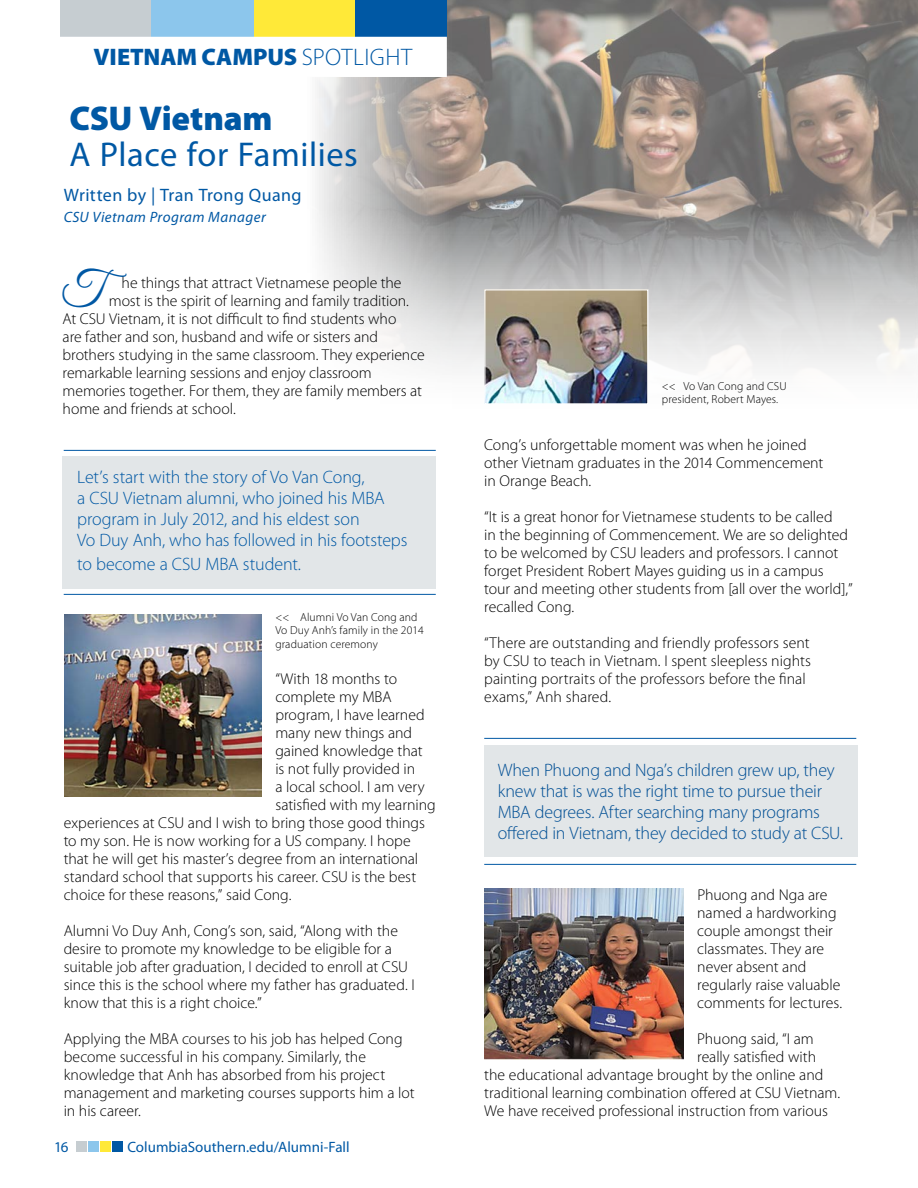
<style>
.page{position:relative;width:918px;height:1188px;background:#fff}
.page>*{position:absolute;margin:0;border:0;box-sizing:border-box;transform-origin:0 0}
.t1{font:46.8px "Great Vibes";color:#0058a4}
.t2{font:34.5px "Myriad Pro";letter-spacing:.015em;color:#0058a4}
.t3{font:900 34.5px "Myriad Pro";letter-spacing:-.01em;color:#0058a4}
.t4{font:900 24px "Myriad Pro";letter-spacing:-.005em;color:#0058a4}
.t5{font:300 18px/21px "Myriad Pro";letter-spacing:-.01em;color:#0058a4}
.t6{font:18px "Myriad Pro";letter-spacing:.02em;color:#0058a4}
.t7{font:300 15.75px/18px "Myriad Pro";color:#000}
.t8{font:15px "Myriad Pro";color:#0058a4}
.t9{font:italic 15px "Myriad Pro";letter-spacing:.03em;color:#0058a4}
.t10{font:300 11.7px/13.5px "Myriad Pro";letter-spacing:.01em;color:#000}
.s1{font-weight:300}
</style>
<div class="page">
<div style="left:112px;top:1141px;width:10px;height:11px;background:#0058a4"></div>
<div style="left:76px;top:1141px;width:11px;height:11px;background:#c6cdd1"></div>
<div style="left:100px;top:1141px;width:11px;height:11px;background:#ffe938"></div>
<div style="left:88px;top:1141px;width:11px;height:11px;background:#8cc6ec"></div>
<div style="left:63px;top:456px;width:373px;height:133px;background:#e2e6e8"></div>
<img style="left:317px;top:0;width:601px;height:369px">
<hr style="left:64px;top:450px;width:372px;height:1px;background:#0058a4">
<hr style="left:64px;top:594px;width:372px;height:1px;background:#0058a4">
<img style="left:64px;top:615px;width:198px;height:181px">
<div style="left:352px;top:0;width:95px;height:37px;background:#0058a4"></div>
<div style="left:60px;top:0;width:92px;height:37px;background:#c6cdd1"></div>
<div style="left:254px;top:0;width:101px;height:37px;background:#ffe938"></div>
<div style="left:152px;top:0;width:102px;height:37px;background:#8cc6ec"></div>
<div style="left:59px;top:37px;width:388px;height:40px;background:#fff"></div>
<hr style="left:484px;top:738px;width:372px;height:1px;background:#0058a4">
<hr style="left:484px;top:864px;width:372px;height:1px;background:#0058a4">
<img style="left:484px;top:889px;width:200px;height:171px">
<img style="left:486px;top:291px;width:160px;height:112px">
<div style="left:484px;top:289px;width:164px;height:116px;border:1px solid #fff"></div>
<div style="left:484px;top:745px;width:374px;height:111px;background:#e2e6e8"></div>
<h3 class="t4" style="left:94px;top:43px;width:320px">VIETNAM CAMPUS <span class="s1">SPOTLIGHT</span></h3>
<h2 class="t3" style="left:69px;top:99px;width:205px">CSU Vietnam</h2>
<h2 class="t2" style="left:69px;top:135px;width:290px">A Place for Families</h2>
<p class="t6" style="left:64px;top:185px;width:239px">Written by | Tran Trong Quang</p>
<p class="t9" style="left:64px;top:209px;width:204px">CSU Vietnam Program Manager</p>
<h1 class="t1" style="left:61px;top:263px;width:71px">T</h1>
<p class="t7" style="left:122px;top:274px;width:281px">he things that attract Vietnamese people the</p>
<p class="t7" style="left:109px;top:292px;width:302px">most is the spirit of learning and family tradition.</p>
<p class="t7" style="left:63px;top:310px;width:335px">At CSU Vietnam, it is not difficult to find students who</p>
<p class="t7" style="left:63px;top:328px;width:317px">are father and son, husband and wife or sisters and</p>
<p class="t7" style="left:63px;top:346px;width:364px">brothers studying in the same classroom. They experience</p>
<p class="t7" style="left:63px;top:364px;width:311px">remarkable learning sessions and enjoy classroom</p>
<p class="t7" style="left:63px;top:382px;width:361px">memories together. For them, they are family members at</p>
<p class="t7" style="left:63px;top:400px;width:175px">home and friends at school.</p>
<p class="t5" style="left:77px;top:467px;width:332px">Let’s start with the story of Vo Van Cong,<br>a CSU Vietnam alumni, who joined his MBA program in July 2012, and his eldest son<br>Vo Duy Anh, who has followed in his footsteps</p>
<p class="t5" style="left:77px;top:554px;width:225px">to become a CSU MBA student.</p>
<p class="t10" style="left:275px;top:611px;width:150px">&lt;&lt; Alumni Vo Van Cong and<br>Vo Duy Anh’s family in the 2014 graduation ceremony</p>
<p class="t7" style="left:275px;top:670px;width:123px">“With 18 months to</p>
<p class="t7" style="left:275px;top:688px;width:118px">complete my MBA</p>
<p class="t7" style="left:275px;top:706px;width:151px">program, I have learned</p>
<p class="t7" style="left:275px;top:724px;width:138px">many new things and</p>
<p class="t7" style="left:275px;top:742px;width:149px">gained knowledge that</p>
<p class="t7" style="left:275px;top:760px;width:141px">is not fully provided in</p>
<p class="t7" style="left:275px;top:778px;width:151px">a local school. I am very</p>
<p class="t7" style="left:275px;top:796px;width:162px">satisfied with my learning</p>
<p class="t7" style="left:64px;top:814px;width:363px">experiences at CSU and I wish to bring those good things</p>
<p class="t7" style="left:64px;top:832px;width:348px">to my son. He is now working for a US company. I hope</p>
<p class="t7" style="left:64px;top:850px;width:356px">that he will get his master’s degree from an international</p>
<p class="t7" style="left:64px;top:868px;width:354px">standard school that supports his career. CSU is the best</p>
<p class="t7" style="left:64px;top:886px;width:229px">choice for these reasons,” said Cong.</p>
<p class="t7" style="left:64px;top:922px;width:352px">Alumni Vo Duy Anh, Cong’s son, said, “Along with the desire to promote my knowledge to be eligible for a suitable job after graduation, I decided to enroll at CSU since this is the school where my father has graduated. I know that this is a right choice.”</p>
<p class="t7" style="left:64px;top:1030px;width:352px">Applying the MBA courses to his job has helped Cong become successful in his company. Similarly, the knowledge that Anh has absorbed from his project management and marketing courses supports him a lot in his career.</p>
<p class="t8" style="left:54px;top:1139px;width:16px">16</p>
<p class="t8" style="left:127px;top:1139px;width:224px">ColumbiaSouthern.edu/Alumni-Fall</p>
<p class="t10" style="left:662px;top:379px;width:126px">&lt;&lt; Vo Van Cong and CSU president, Robert Mayes.</p>
<p class="t7" style="left:484px;top:436px;width:341px">Cong’s unforgettable moment was when he joined other Vietnam graduates in the 2014 Commencement in Orange Beach.</p>
<p class="t7" style="left:484px;top:508px;width:370px">“It is a great honor for Vietnamese students to be called<br>in the beginning of Commencement. We are so delighted to be welcomed by CSU leaders and professors. I cannot forget President Robert Mayes guiding us in a campus tour and meeting other students from [all over the world],” recalled Cong.</p>
<p class="t7" style="left:484px;top:634px;width:328px">“There are outstanding and friendly professors sent by CSU to teach in Vietnam. I spent sleepless nights painting portraits of the professors before the final exams,” Anh shared.</p>
<p class="t5" style="left:498px;top:759px;width:347px">When Phuong and Nga’s children grew up, they knew that is was the right time to pursue their MBA degrees. After searching many programs offered in Vietnam, they decided to study at CSU.</p>
<p class="t7" style="left:697px;top:886px;width:146px">Phuong and Nga are named a hardworking couple amongst their classmates. They are never absent and regularly raise valuable comments for lectures.</p>
<p class="t7" style="left:697px;top:1030px;width:118px">Phuong said, “I am</p>
<p class="t7" style="left:697px;top:1048px;width:120px">really satisfied with</p>
<p class="t7" style="left:484px;top:1066px;width:341px">the educational advantage brought by the online and</p>
<p class="t7" style="left:484px;top:1084px;width:358px">traditional learning combination offered at CSU Vietnam.</p>
<p class="t7" style="left:484px;top:1102px;width:345px">We have received professional instruction from various</p>
</div>
